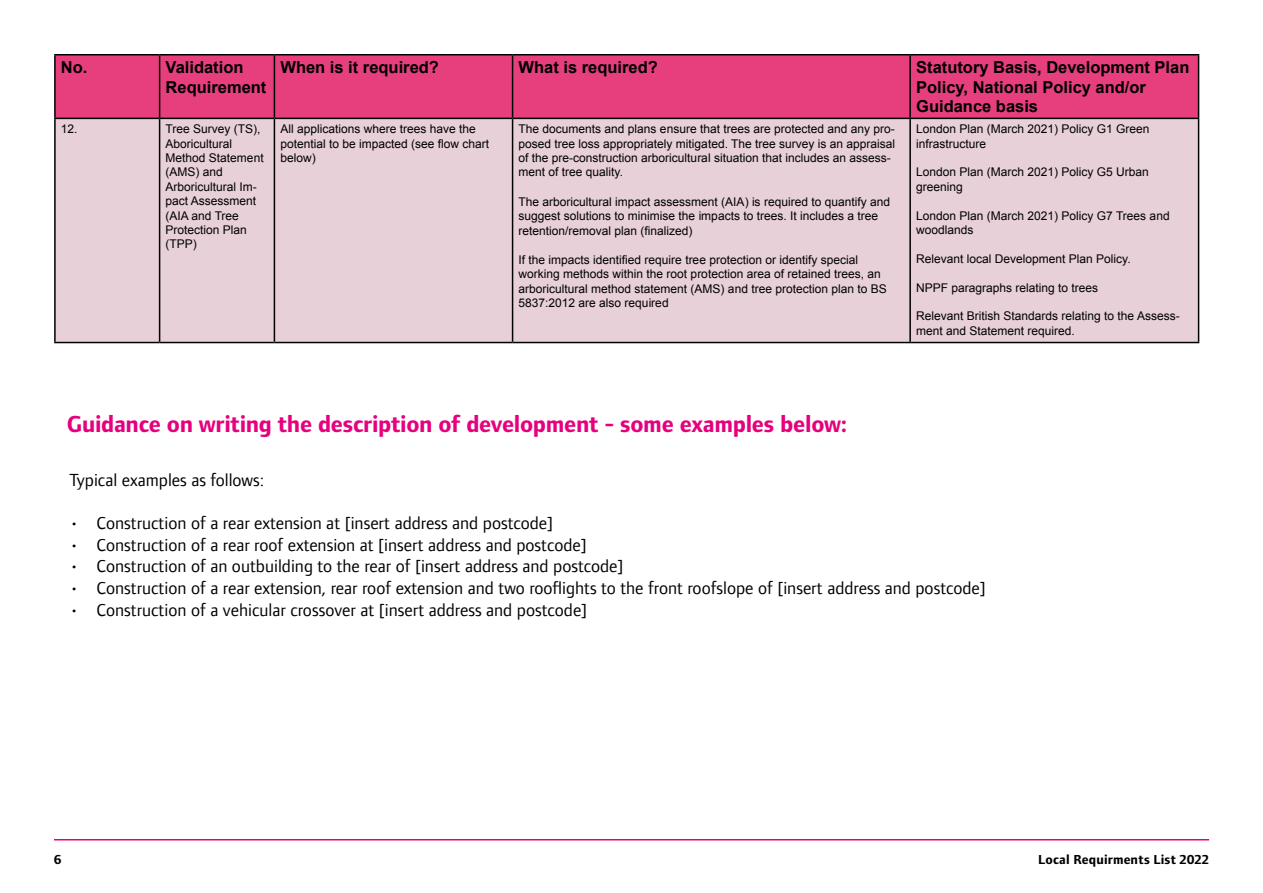
<style>
.page{position:relative;width:1263px;height:893px;background:#fff}
.page>*{position:absolute;margin:0;border:0;box-sizing:border-box;transform-origin:0 0}
.Sub_Sub_Heading_-_no{font:700 24px "Foundry Form Sans";letter-spacing:-.015em;color:#e6007d}
.Main_text_KK{font:18px "Foundry Form Sans";color:#000}
.t1{font:700 16.5px/19.8px "Arial";color:#000}
.t2{font:700 13.5px "Foundry Form Sans";letter-spacing:.015em;color:#000}
.paragraph{font:12px/14.4px "Arial";color:#000}
</style>
<div class="page">
<hr style="left:54px;top:839px;width:1155px;height:1px;background:#e6007d">
<div style="left:56px;top:56px;width:1142px;height:62px;background:#e73e7e"></div>
<div style="left:56px;top:119px;width:1142px;height:223px;background:#e7d0d7"></div>
<hr style="left:54px;top:54px;width:106px;height:2px;background:#000">
<hr style="left:54px;top:56px;width:2px;height:62px;background:#000">
<hr style="left:160px;top:54px;width:114px;height:2px;background:#000">
<hr style="left:159px;top:56px;width:1px;height:62px;background:#000">
<hr style="left:274px;top:54px;width:239px;height:2px;background:#000">
<hr style="left:274px;top:56px;width:1px;height:62px;background:#000">
<hr style="left:513px;top:54px;width:397px;height:2px;background:#000">
<hr style="left:512px;top:56px;width:1px;height:62px;background:#000">
<hr style="left:910px;top:54px;width:289px;height:2px;background:#000">
<hr style="left:909px;top:56px;width:2px;height:62px;background:#000">
<hr style="left:1198px;top:56px;width:1px;height:62px;background:#000">
<hr style="left:54px;top:118px;width:106px;height:1px;background:#000">
<hr style="left:54px;top:119px;width:2px;height:223px;background:#000">
<hr style="left:160px;top:118px;width:114px;height:1px;background:#000">
<hr style="left:159px;top:119px;width:1px;height:223px;background:#000">
<hr style="left:274px;top:118px;width:239px;height:1px;background:#000">
<hr style="left:274px;top:119px;width:1px;height:223px;background:#000">
<hr style="left:513px;top:118px;width:397px;height:1px;background:#000">
<hr style="left:512px;top:119px;width:1px;height:223px;background:#000">
<hr style="left:910px;top:118px;width:289px;height:1px;background:#000">
<hr style="left:909px;top:119px;width:2px;height:223px;background:#000">
<hr style="left:1198px;top:119px;width:1px;height:223px;background:#000">
<hr style="left:54px;top:342px;width:106px;height:1px;background:#000">
<hr style="left:160px;top:342px;width:114px;height:1px;background:#000">
<hr style="left:274px;top:342px;width:239px;height:1px;background:#000">
<hr style="left:513px;top:342px;width:397px;height:1px;background:#000">
<hr style="left:910px;top:342px;width:289px;height:1px;background:#000">
<p class="t1" style="left:61px;top:58px;width:28px">No.</p>
<p class="t1" style="left:166px;top:58px;width:102px">Validation<br>Requirement</p>
<p class="t1" style="left:280px;top:58px;width:160px">When is it required?</p>
<p class="t1" style="left:519px;top:58px;width:141px">What is required?</p>
<p class="t1" style="left:916px;top:58px;width:275px">Statutory Basis, Development Plan<br>Policy, National Policy and/or</p>
<p class="t1" style="left:916px;top:97px;width:123px">Guidance basis</p>
<p class="paragraph" style="left:61px;top:122px;width:18px">12.</p>
<p class="paragraph" style="left:166px;top:122px;width:100px">Tree Survey (TS),<br>Aboricultural<br>Method Statement (AMS) and</p>
<p class="paragraph" style="left:166px;top:179px;width:93px">Arboricultural Im&shy;pact Assessment (AIA and Tree<br>Protection Plan (TPP)</p>
<p class="paragraph" style="left:916px;top:122px;width:235px">London Plan (March 2021) Policy G1 Green</p>
<p class="paragraph" style="left:916px;top:136px;width:72px">infrastructure</p>
<p class="paragraph" style="left:916px;top:165px;width:234px">London Plan (March 2021) Policy G5 Urban</p>
<p class="paragraph" style="left:916px;top:179px;width:48px">greening</p>
<p class="paragraph" style="left:916px;top:208px;width:255px">London Plan (March 2021) Policy G7 Trees and woodlands</p>
<p class="paragraph" style="left:916px;top:251px;width:216px">Relevant local Development Plan Policy.</p>
<p class="paragraph" style="left:916px;top:280px;width:184px">NPPF paragraphs relating to trees</p>
<p class="paragraph" style="left:916px;top:309px;width:265px">Relevant British Standards relating to the Assess&shy;ment and Statement required.</p>
<p class="paragraph" style="left:280px;top:122px;width:210px">All applications where trees have the potential to be impacted (see flow chart below)</p>
<p class="paragraph" style="left:519px;top:122px;width:378px">The documents and plans ensure that trees are protected and any pro&shy;posed tree loss appropriately mitigated. The tree survey is an appraisal of the pre-construction arboricultural situation that includes an assess&shy;ment of tree quality.</p>
<p class="paragraph" style="left:519px;top:194px;width:373px">The arboricultural impact assessment (AIA) is required to quantify and suggest solutions to minimise the impacts to trees. It includes a tree retention/removal plan (finalized)</p>
<p class="paragraph" style="left:519px;top:253px;width:370px">If the impacts identified require tree protection or identify special working methods within the root protection area of retained trees, an arboricultural method statement (AMS) and tree protection plan to BS 5837:2012 are also required</p>
<p class="Sub_Sub_Heading_-_no" style="left:67px;top:411px;width:782px">Guidance on writing the description of development - some examples below:</p>
<p class="Main_text_KK" style="left:70px;top:469px;width:196px">Typical examples as follows:</p>
<p class="Main_text_KK" style="left:70px;top:513px;width:485px">• Construction of a rear extension at [insert address and postcode]</p>
<p class="Main_text_KK" style="left:70px;top:534px;width:519px">• Construction of a rear roof extension at [insert address and postcode]</p>
<p class="Main_text_KK" style="left:70px;top:556px;width:555px">• Construction of an outbuilding to the rear of [insert address and postcode]</p>
<p class="Main_text_KK" style="left:70px;top:577px;width:918px">• Construction of a rear extension, rear roof extension and two rooflights to the front roofslope of [insert address and postcode]</p>
<p class="Main_text_KK" style="left:70px;top:599px;width:519px">• Construction of a vehicular crossover at [insert address and postcode]</p>
<p class="t2" style="left:54px;top:852px;width:9px">6</p>
<p class="t2" style="left:1038px;top:852px;width:172px">Local Requirments List 2022</p>
</div>
